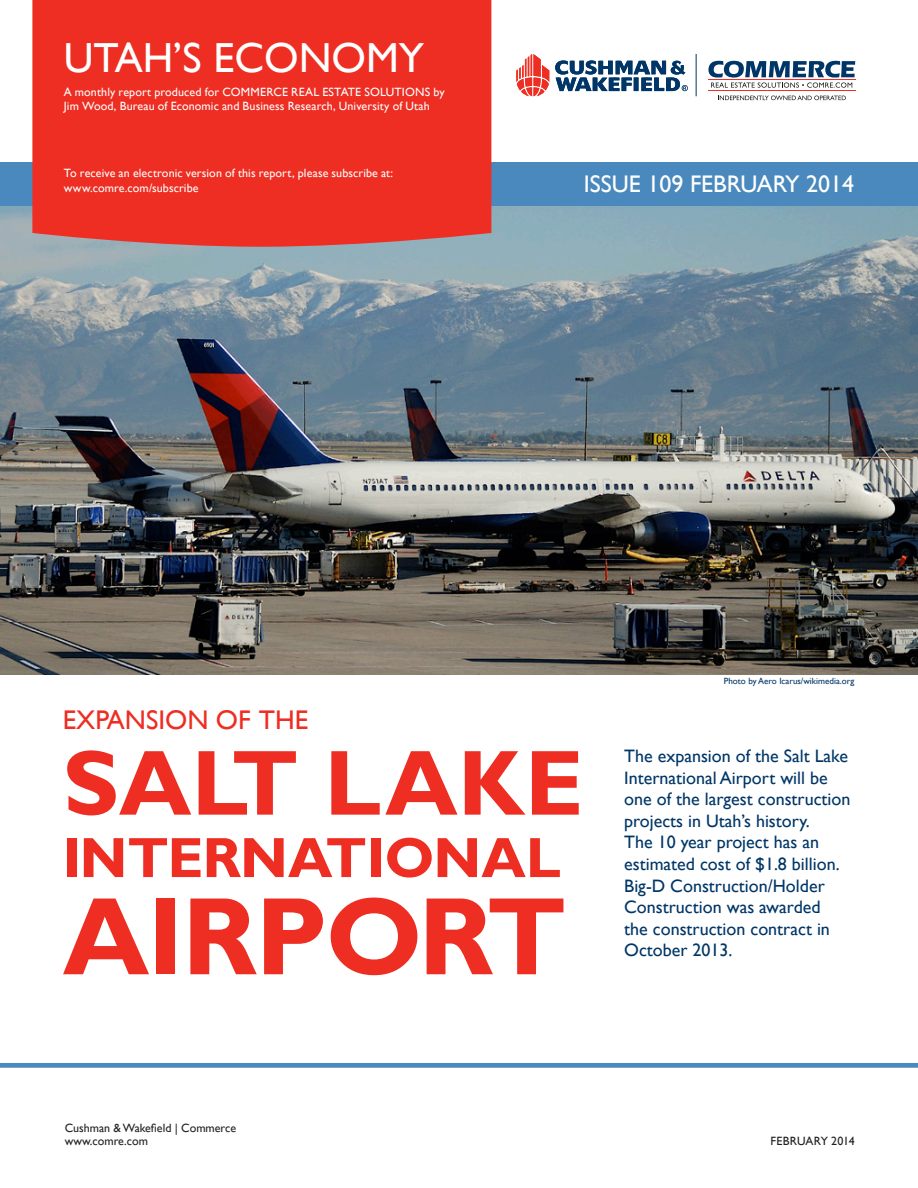
<style>
.page{position:relative;width:918px;height:1188px;background:#fff}
.page>*{position:absolute;margin:0;border:0;box-sizing:border-box;transform-origin:0 0}
.cwHEADING_LEVEL1{font:700 111px "Gill Sansfor CW";letter-spacing:-.02em;color:#ee2e22}
.cwHEADING_LEVEL1-2{font:700 93px "Gill Sansfor CW";color:#ee2e22}
.cwHEADING_LEVEL1-3{font:700 57px "Gill Sansfor CW";letter-spacing:-.02em;color:#ee2e22}
.cwDOC_TITLE_1{font:42px "Gill Sansfor CW";color:#fff}
.cwHEADING_LEVEL1-4{font:27px "Gill Sansfor CW";color:#ee2e22}
.cwDOC_TITLE_3{font:24px "Gill Sansfor CW";color:#fff}
.cwHEADING_LEVEL5{font:18px/21.6px "Gill Sansfor CW";color:#003667}
.t1{font:12px "Gill Sansfor CW";letter-spacing:.01em;color:#fff}
.cwFOOTER_OFFICE_ADD{font:12px "Gill Sansfor CW";color:#231f20}
.cwPAGE_NUMBER{font:12px "Gill Sansfor CW";letter-spacing:.01em;color:#231f20}
.cwHEADING_LEVEL5-2{font:9px "Gill Sansfor CW";color:#003667}
</style>
<div class="page">
<img style="left:0;top:206px;width:918px;height:469px">
<div style="left:0;top:162px;width:918px;height:44px;background:#4a89be"></div>
<div style="left:32px;top:0;width:459px;height:247px;background:#ee2e22"></div>
<hr style="left:696px;top:54px;width:1px;height:42px;background:#003667">
<svg style="left:516px;top:54px;width:33px;height:42px"></svg>
<svg style="left:555px;top:60px;width:133px;height:31px"></svg>
<hr style="left:708px;top:90px;width:147px;height:1px;background:#ee2e22">
<svg style="left:708px;top:61px;width:147px;height:27px"></svg>
<svg style="left:718px;top:96px;width:128px;height:4px"></svg>
<hr style="left:0;top:1063px;width:918px;height:4px;background:#4a89be">
<p class="cwDOC_TITLE_1" style="left:64px;top:29px;width:362px">UTAH’S ECONOMY</p>
<p class="t1" style="left:64px;top:84px;width:382px">A monthly report produced for COMMERCE REAL ESTATE SOLUTIONS by</p>
<p class="t1" style="left:64px;top:98px;width:368px">Jim Wood, Bureau of Economic and Business Research, University of Utah</p>
<p class="t1" style="left:64px;top:165px;width:331px">To receive an electronic version of this report, please subscribe at:</p>
<p class="t1" style="left:64px;top:179px;width:136px">www.comre.com/subscribe</p>
<p class="cwDOC_TITLE_3" style="left:584px;top:168px;width:272px">ISSUE 109 FEBRUARY 2014</p>
<p class="cwHEADING_LEVEL5-2" style="left:724px;top:675px;width:132px">Photo by Aero Icarus/wikimedia.org</p>
<p class="cwHEADING_LEVEL1-4" style="left:63px;top:702px;width:247px">EXPANSION OF THE</p>
<p class="cwHEADING_LEVEL1-2" style="left:63px;top:720px;width:522px">SALT LAKE</p>
<p class="cwHEADING_LEVEL1-3" style="left:63px;top:819px;width:500px">INTERNATIONAL</p>
<p class="cwHEADING_LEVEL1" style="left:63px;top:861px;width:505px">AIRPORT</p>
<p class="cwHEADING_LEVEL5" style="left:624px;top:745px;width:228px">The expansion of the Salt Lake<br>International Airport will be one of the largest construction projects in Utah’s history.<br>The 10 year project has an estimated cost of $1.8 billion.<br>Big-D Construction/Holder<br>Construction was awarded<br>the construction contract in<br>October 2013.</p>
<p class="cwFOOTER_OFFICE_ADD" style="left:65px;top:1119px;width:173px">Cushman &amp; Wakefield | Commerce</p>
<p class="cwFOOTER_OFFICE_ADD" style="left:65px;top:1133px;width:85px">www.comre.com</p>
<p class="cwPAGE_NUMBER" style="left:770px;top:1133px;width:86px">FEBRUARY 2014</p>
</div>
